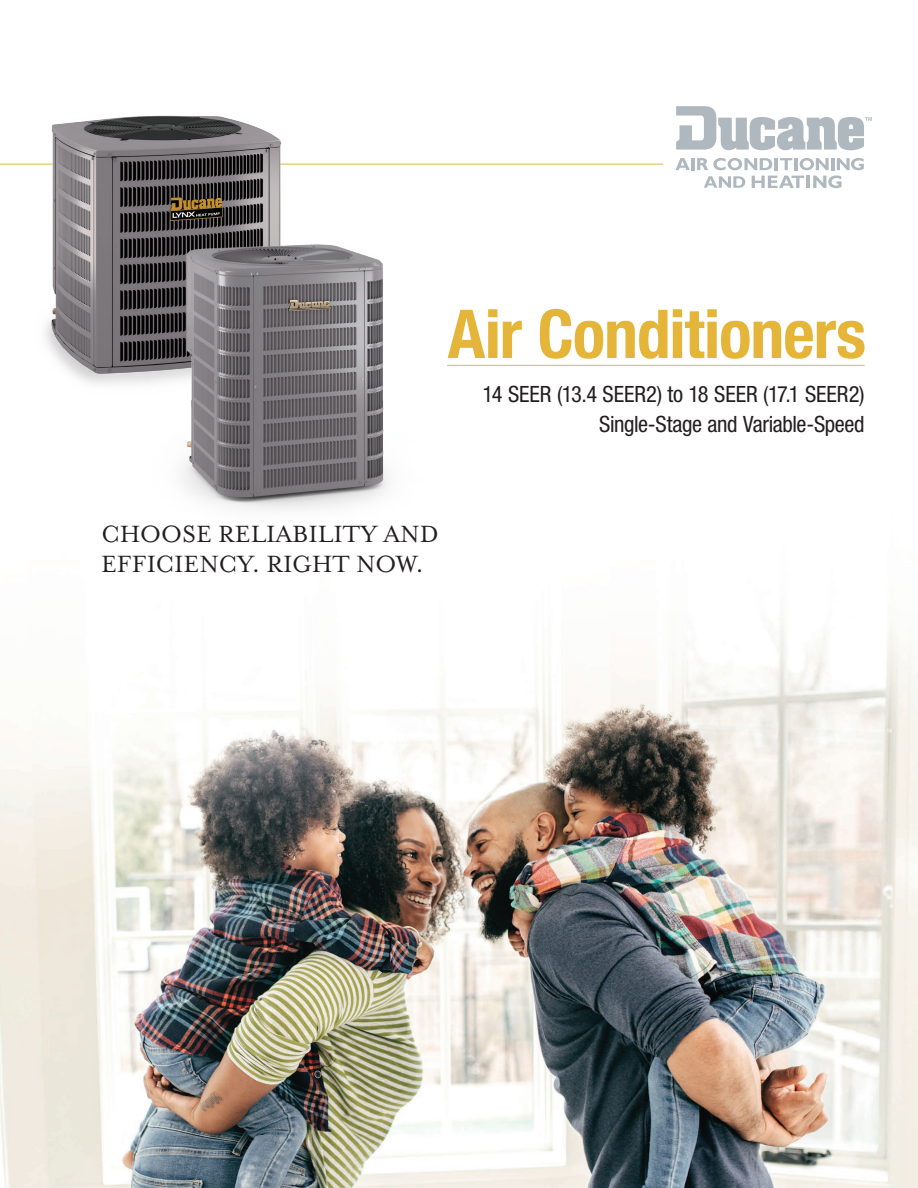
<style>
.page{position:relative;width:918px;height:1188px;background:#fff}
.page>*{position:absolute;margin:0;border:0;box-sizing:border-box;transform-origin:0 0}
.t1{font:700 condensed 67.5px "Helvetica Neue";letter-spacing:-.015em;color:#e5b53a}
.t2{font:27px/30px "Mrs Eaves Lining OT";color:#231f20}
.back_body_copy{font:condensed 22.5px/30px "Helvetica Neue LT Std";letter-spacing:-.015em;color:#231f20;text-align:right}
</style>
<div class="page">
<hr style="left:0;top:164px;width:663px;height:1px;background:#e5b53a">
<img style="left:0;top:188px;width:918px;height:1000px">
<img style="left:22px;top:115px;width:273px;height:285px">
<img style="left:115px;top:198px;width:344px;height:344px">
<svg style="left:676px;top:106px;width:196px;height:45px"></svg>
<svg style="left:675px;top:158px;width:15px;height:12px"></svg>
<hr style="left:691px;top:158px;width:4px;height:12px;background:#aeb8be">
<svg style="left:697px;top:158px;width:167px;height:30px"></svg>
<hr style="left:447px;top:365px;width:417px;height:1px;background:#e5b53a">
<p class="t1" style="left:448px;top:278px;width:420px">Air Conditioners</p>
<p class="back_body_copy" style="left:483px;top:378px;width:383px">14 SEER (13.4 SEER2) to 18 SEER (17.1 SEER2)<br>Single-Stage and Variable-Speed</p>
<p class="t2" style="left:101px;top:519px;width:339px">CHOOSE RELIABILITY AND<br>EFFICIENCY. RIGHT NOW.</p>
</div>
